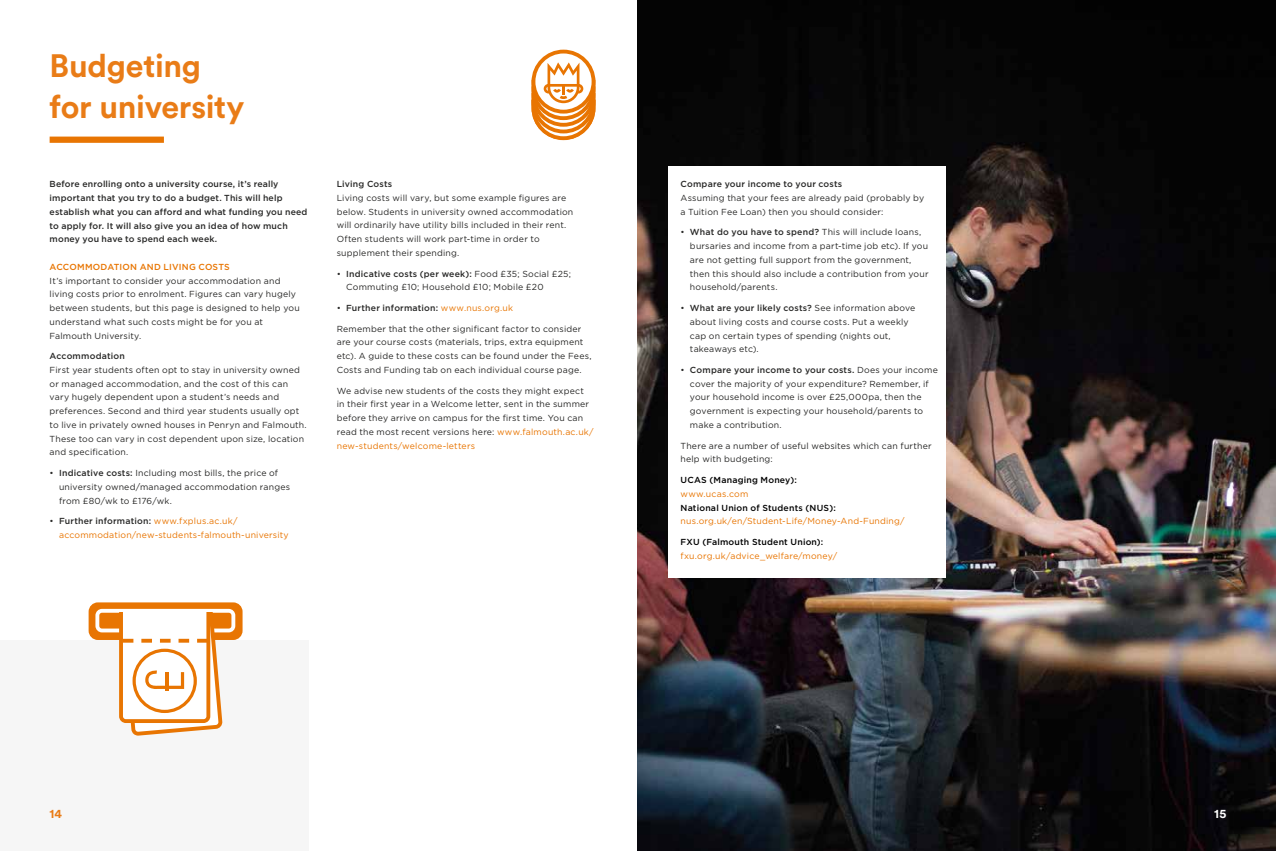
<style>
.page{position:relative;width:1276px;height:851px;background:#fff}
.page>*{position:absolute;margin:0;border:0;box-sizing:border-box;transform-origin:0 0}
.t1{font:700 32px/41.2px "Circular Std";letter-spacing:-.01em;color:#e97c17}
.t2{font:700 12.5px "Circular Std";color:#e97c17}
.t3{font:700 12.5px "Circular Std";color:#fff}
.t4{font:8.75px/13.8px "Gotham";letter-spacing:.02em;color:#282827}
.t5{font:500 8.75px/13.8px "Gotham";letter-spacing:.02em;color:#282827}
.t6{font:8.75px/13.8px "Gotham";letter-spacing:.02em;color:#e87502}
.t7{font:500 8.75px "Gotham";letter-spacing:.025em;color:#000}
.t8{font:500 8.75px "Gotham";letter-spacing:.02em;color:#e87502}
.s1{font-weight:500}
.s2{color:#282827}
.s3{font-weight:500;color:#282827}
.s4{font-weight:400}
.s5{font-weight:400;color:#e87502}
.s6{color:#e87502}
</style>
<div class="page">
<div style="left:0;top:640px;width:308px;height:210px;background:#f6f6f6"></div>
<div style="left:50px;top:136px;width:114px;height:7px;background:#e87502"></div>
<div style="left:89px;top:602px;width:153px;height:38px;background:#e87502;border-radius:9px"></div>
<svg style="left:95px;top:608px;width:140px;height:127px"></svg>
<svg style="left:531px;top:50px;width:64px;height:90px"></svg>
<img style="left:638px;top:0;width:638px;height:850px">
<div style="left:668px;top:167px;width:278px;height:411px;background:#fff"></div>
<h1 class="t1" style="left:50px;top:45px;width:196px">Budgeting for university</h1>
<p class="t5" style="left:50px;top:177px;width:259px">Before enrolling onto a university course, it’s really important that you try to do a budget. This will help establish what you can afford and what funding you need to apply for. It will also give you an idea of how much money you have to spend each week.</p>
<p class="t8" style="left:50px;top:262px;width:182px">ACCOMMODATION AND LIVING COSTS</p>
<p class="t4" style="left:50px;top:273px;width:252px">It’s important to consider your accommodation and living costs prior to enrolment. Figures can vary hugely between students, but this page is designed to help you understand what such costs might be for you at Falmouth University.</p>
<p class="t5" style="left:50px;top:349px;width:77px">Accommodation</p>
<p class="t4" style="left:50px;top:363px;width:259px">First year students often opt to stay in university owned or managed accommodation, and the cost of this can vary hugely dependent upon a student’s needs and preferences. Second and third year students usually opt to live in privately owned houses in Penryn and Falmouth.<br>These too can vary in cost dependent upon size, location and specification.</p>
<p class="t4" style="left:59px;top:466px;width:233px;text-indent:-9px">• <span class="s1">Indicative costs:</span> Including most bills, the price of university owned/managed accommodation ranges from £80/wk to £176/wk.</p>
<p class="t6" style="left:59px;top:514px;width:231px;text-indent:-9px"><span class="s2">•</span> <span class="s3">Further information:</span> www.fxplus.ac.uk/ accommodation/new-students-falmouth-university</p>
<p class="t5" style="left:337px;top:177px;width:57px">Living Costs</p>
<p class="t4" style="left:337px;top:191px;width:238px">Living costs will vary, but some example figures are below. Students in university owned accommodation will ordinarily have utility bills included in their rent.<br>Often students will work part-time in order to supplement their spending.</p>
<p class="t4" style="left:346px;top:266px;width:226px;text-indent:-9px">• <span class="s1">Indicative costs (per week):</span> Food £35; Social £25;<br>Commuting £10; Household £10; Mobile £20</p>
<p class="t5" style="left:337px;top:301px;width:178px"><span class="s4">•</span> Further information: <span class="s5">www.nus.org.uk</span></p>
<p class="t4" style="left:337px;top:321px;width:256px">Remember that the other significant factor to consider are your course costs (materials, trips, extra equipment etc). A guide to these costs can be found under the Fees, Costs and Funding tab on each individual course page.</p>
<p class="t4" style="left:337px;top:383px;width:258px">We advise new students of the costs they might expect in their first year in a Welcome letter, sent in the summer before they arrive on campus for the first time. You can read the most recent versions here: <span class="s6">www.falmouth.ac.uk/ new-students/welcome-letters</span></p>
<p class="t5" style="left:680px;top:177px;width:163px">Compare your income to your costs</p>
<p class="t4" style="left:680px;top:191px;width:245px">Assuming that your fees are already paid (probably by a Tuition Fee Loan) then you should consider:</p>
<p class="t4" style="left:690px;top:225px;width:240px;text-indent:-9px">• <span class="s1">What do you have to spend?</span> This will include loans, bursaries and income from a part-time job etc). If you are not getting full support from the government, then this should also include a contribution from your household/parents.</p>
<p class="t4" style="left:690px;top:301px;width:227px;text-indent:-9px">• <span class="s1">What are your likely costs?</span> See information above about living costs and course costs. Put a weekly cap on certain types of spending (nights out, takeaways etc).</p>
<p class="t4" style="left:690px;top:363px;width:249px;text-indent:-9px">• <span class="s1">Compare your income to your costs.</span> Does your income cover the majority of your expenditure? Remember, if your household income is over £25,000pa, then the government is expecting your household/parents to make a contribution.</p>
<p class="t4" style="left:680px;top:438px;width:253px">There are a number of useful websites which can further help with budgeting:</p>
<p class="t7" style="left:680px;top:475px;width:118px">UCAS (Managing Money):</p>
<p class="t6" style="left:680px;top:486px;width:69px">www.ucas.com</p>
<p class="t7" style="left:680px;top:502px;width:157px">National Union of Students (NUS):</p>
<p class="t6" style="left:680px;top:514px;width:226px">nus.org.uk/en/Student-Life/Money-And-Funding/</p>
<p class="t7" style="left:680px;top:536px;width:144px">FXU (Falmouth Student Union):</p>
<p class="t6" style="left:680px;top:548px;width:158px">fxu.org.uk/advice_welfare/money/</p>
<h2 class="t2" style="left:50px;top:805px;width:14px">14</h2>
<h2 class="t3" style="left:1214px;top:805px;width:14px">15</h2>
</div>
